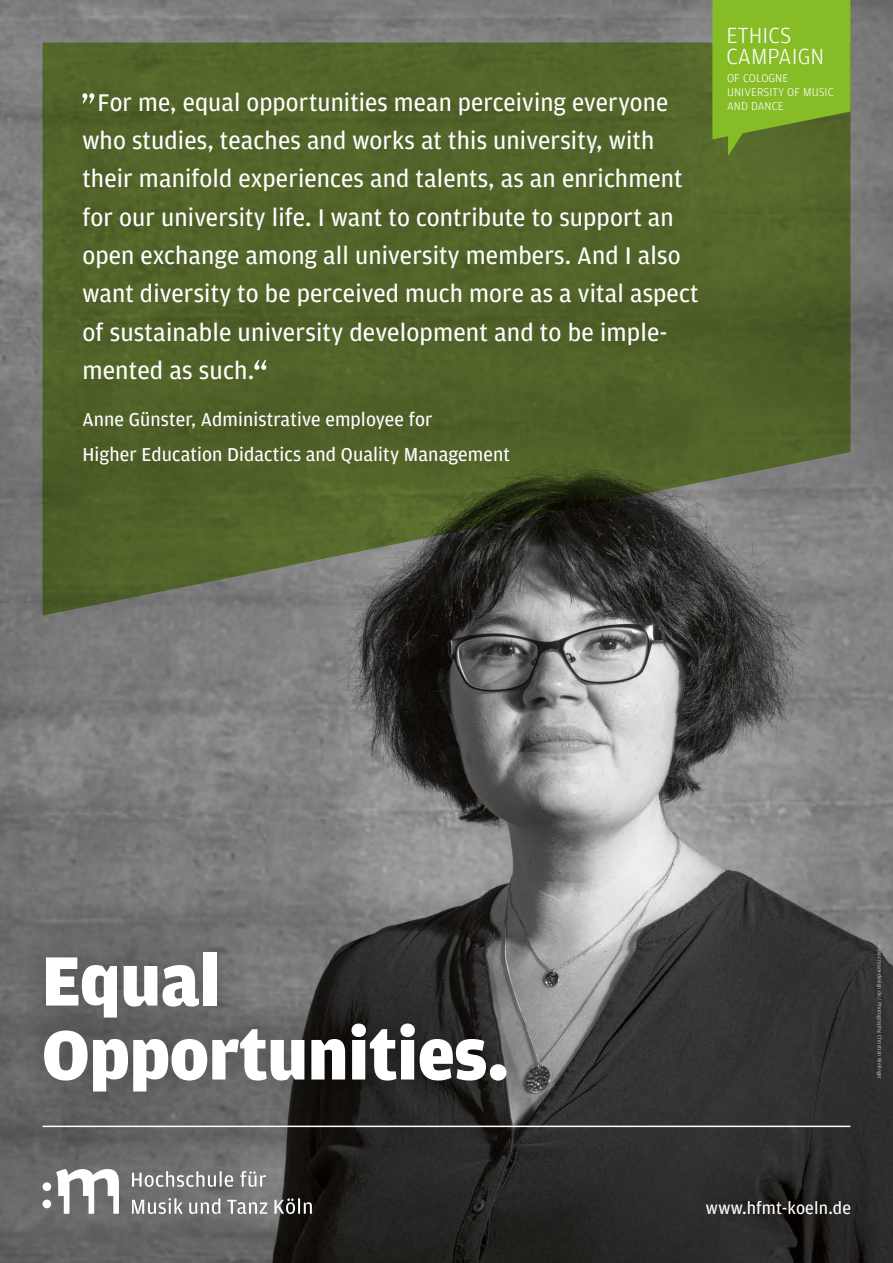
<style>
.page{position:relative;width:893px;height:1263px;background:#fff}
.page>*{position:absolute;margin:0;border:0;box-sizing:border-box;transform-origin:0 0}
.t1{font:900 73.95px "Amplitude";letter-spacing:-.005em;color:#fff}
.t2{font:25.58px/38.2px "Amplitude";letter-spacing:.005em;color:#fff}
.t3{font:300 23.25px/21px "Amplitude";letter-spacing:.005em;color:#fff}
.t4{font:19.8px "Amplitude";letter-spacing:.005em;color:#fff}
.t5{font:18px "Amplitude";letter-spacing:.01em;color:#fff}
.t6{font:300 12px "Amplitude";letter-spacing:.005em;color:#fff}
.Fliesstext{font:5.7px "Amplitude";letter-spacing:.01em;color:#b3b2b2}
</style>
<div class="page">
<img style="left:0;top:0;width:893px;height:1263px">
<svg style="left:43px;top:43px;width:807px;height:572px;background:#516130"></svg>
<svg style="left:132px;top:1171px;width:134px;height:16px;background:#989898"></svg>
<svg style="left:132px;top:1198px;width:180px;height:16px"></svg>
<svg style="left:56px;top:1169px;width:63px;height:45px"></svg>
<div style="left:43px;top:1182px;width:8px;height:9px;background:#fff;border-radius:50%"></div>
<div style="left:43px;top:1199px;width:8px;height:9px;background:#fff;border-radius:50%"></div>
<hr style="left:43px;top:1125px;width:807px;height:2px;background:#fff">
<div style="left:6px;top:915px;width:537px;height:214px;background:#000;opacity:.4"></div>
<svg style="left:712px;top:0;width:138px;height:156px;background:#7cab26"></svg>
<svg style="left:82px;top:93px;width:12px;height:11px"></svg>
<svg style="left:254px;top:360px;width:12px;height:10px"></svg>
<p class="t3" style="left:726px;top:24px;width:100px">ETHICS<br>CAMPAIGN</p>
<p class="t6" style="left:727px;top:72px;width:63px">OF COLOGNE</p>
<p class="t6" style="left:727px;top:86px;width:108px">UNIVERSITY OF MUSIC</p>
<p class="t2" style="left:98px;top:83px;width:572px">For me, equal opportunities mean perceiving everyone</p>
<p class="t6" style="left:727px;top:100px;width:58px">AND DANCE</p>
<p class="t2" style="left:82px;top:122px;width:573px">who studies, teaches and works at this university, with</p>
<p class="t2" style="left:82px;top:160px;width:602px">their manifold experiences and talents, as an enrichment</p>
<p class="t2" style="left:82px;top:198px;width:593px">for our university life. I want to contribute to support an</p>
<p class="t2" style="left:82px;top:236px;width:618px">open exchange among all university members. And I also want diversity to be perceived much more as a vital aspect</p>
<p class="t2" style="left:82px;top:313px;width:587px">of sustainable university development and to be imple-</p>
<p class="t2" style="left:82px;top:351px;width:173px">mented as such.</p>
<p class="t4" style="left:82px;top:408px;width:352px">Anne Günster, Administrative employee for</p>
<p class="t4" style="left:82px;top:444px;width:429px">Higher Education Didactics and Quality Management</p>
<p class="t1" style="left:42px;top:940px;width:180px">Equal</p>
<p class="t1" style="left:42px;top:1014px;width:469px">Opportunities.</p>
<p class="Fliesstext" style="left:883px;top:944px;width:136px;rotate:90deg">www.cream-design.de / Photography: Christian Nielinger</p>
<p class="t5" style="left:706px;top:1198px;width:147px">www.hfmt-koeln.de</p>
</div>
